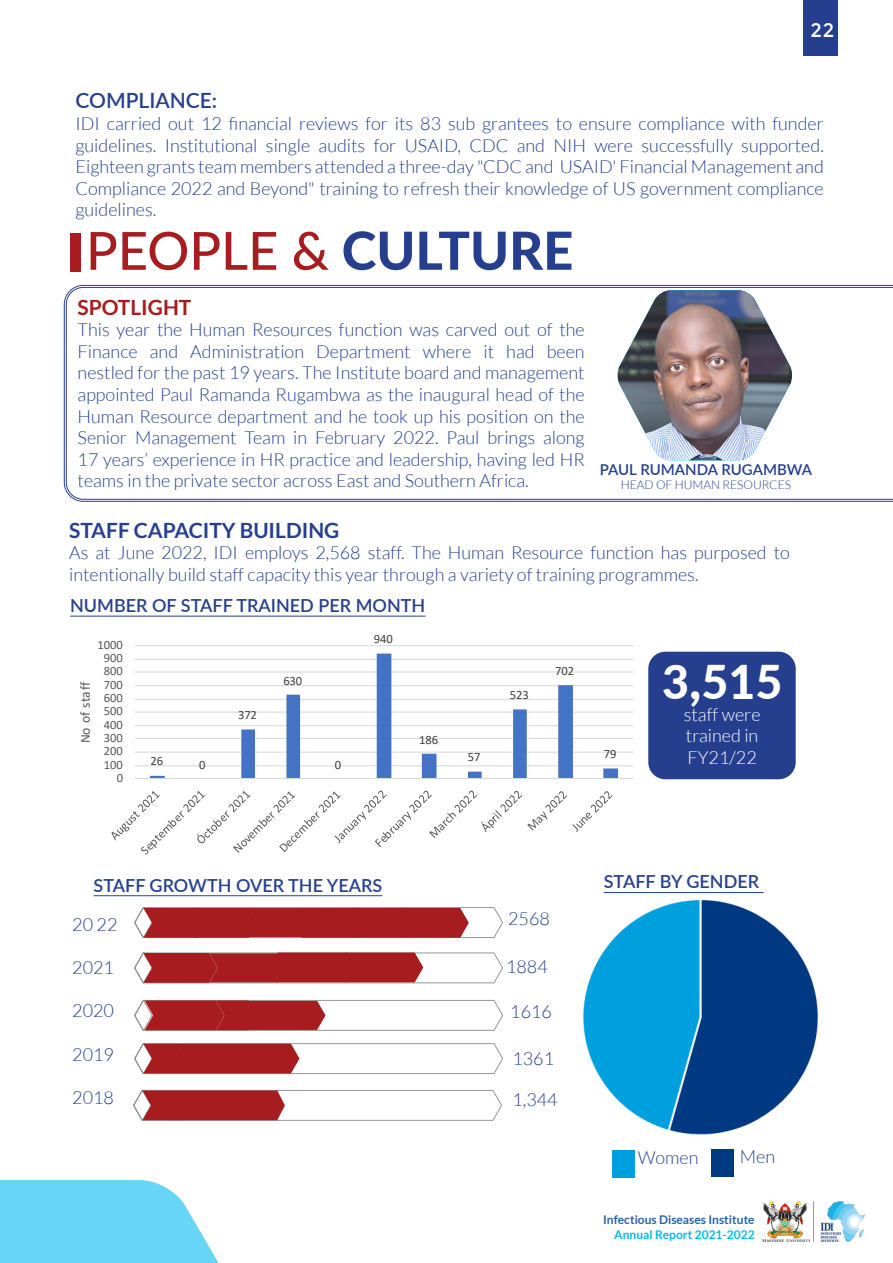
<style>
.page{position:relative;width:893px;height:1263px;background:#fff}
.page>*{position:absolute;margin:0;border:0;box-sizing:border-box;transform-origin:0 0}
.Main_Heading{font:500 52.5px "Lato";color:#a61c1f}
.Main_Heading-2{font:800 46.5px "Lato";color:#fff}
.Body_text{font:700 21px "Lato";color:#27408e}
.Sub_Heading{font:600 21px "Lato";color:#27408e}
.Body_text-2{font:700 21px "Lato";color:#a61c1f}
.t1{font:19.5px "Montserrat";color:#fff}
.Body_text-3{font:300 18px/21.6px "Lato";color:#27408e;text-align:justify}
.Body_text-4{font:600 18px "Lato";color:#27408e}
.Body_text-5{font:300 18px "Lato";color:#fff}
.Body_text-6{font:600 15px "Lato";letter-spacing:-.005em;color:#27408e}
.t2{font:13.65px "Calibri";color:#595959}
.t3{font:12.6px "Calibri";letter-spacing:-.005em;color:#595959}
.t4{font:12.6px "Calibri";letter-spacing:-.005em;color:#404040}
.t5{font:700 12px "Lato";color:#2862ab}
.t6{font:700 12px "Lato";color:#00baf1}
.Body_text-7{font:300 12px "Lato";color:#27408e}
.s1{font-weight:800;color:#253f8e}
.s2{font-size:52.5px}
</style>
<div class="page">
<svg style="left:0;top:1180px;width:219px;height:83px"></svg>
<svg style="left:64px;top:285px;width:829px;height:217px"></svg>
<svg style="left:66px;top:287px;width:827px;height:213px"></svg>
<div style="left:804px;top:0;width:34px;height:55px;background:#253f8e"></div>
<img style="left:762px;top:1202px;width:104px;height:40px">
<div style="left:70px;top:233px;width:11px;height:38px;background:#a61c1f"></div>
<hr style="left:135px;top:765px;width:498px;height:1px;background:#d9d9d9">
<hr style="left:135px;top:752px;width:498px;height:1px;background:#d9d9d9">
<hr style="left:135px;top:738px;width:498px;height:1px;background:#d9d9d9">
<hr style="left:135px;top:725px;width:498px;height:1px;background:#d9d9d9">
<hr style="left:135px;top:711px;width:498px;height:2px;background:#d9d9d9">
<hr style="left:135px;top:699px;width:498px;height:1px;background:#d9d9d9">
<hr style="left:135px;top:685px;width:498px;height:1px;background:#d9d9d9">
<hr style="left:135px;top:671px;width:498px;height:1px;background:#d9d9d9">
<hr style="left:135px;top:659px;width:498px;height:1px;background:#d9d9d9">
<hr style="left:135px;top:645px;width:498px;height:1px;background:#d9d9d9">
<svg style="left:150px;top:653px;width:468px;height:125px"></svg>
<hr style="left:135px;top:778px;width:498px;height:1px;background:#d9d9d9">
<svg style="left:111px;top:790px;width:502px;height:65px"></svg>
<div style="left:648px;top:652px;width:148px;height:127px;background:#253f8e;border-radius:17px"></div>
<hr style="left:70px;top:616px;width:355px;height:1px;background:#27408e">
<hr style="left:94px;top:895px;width:288px;height:1px;background:#27408e">
<svg style="left:134px;top:1043px;width:369px;height:31px"></svg>
<svg style="left:134px;top:1000px;width:369px;height:31px"></svg>
<svg style="left:133px;top:1090px;width:369px;height:31px"></svg>
<svg style="left:134px;top:907px;width:369px;height:31px"></svg>
<svg style="left:134px;top:952px;width:369px;height:31px"></svg>
<img style="left:583px;top:892px;width:235px;height:243px">
<hr style="left:604px;top:892px;width:160px;height:1px;background:#27408e">
<div style="left:711px;top:1149px;width:23px;height:28px;background:#003882"></div>
<div style="left:612px;top:1150px;width:23px;height:28px;background:#00a0df"></div>
<p class="t1" style="left:810px;top:19px;width:25px">22</p>
<p class="Sub_Heading" style="left:75px;top:85px;width:143px">COMPLIANCE:</p>
<p class="Body_text-3" style="left:75px;top:113px;width:750px">IDI carried out 12 financial reviews for its 83 sub grantees to ensure compliance with funder guidelines. Institutional single audits for USAID, CDC and NIH were successfully supported.<br>Eighteen grants team members attended a three-day "CDC and USAID' Financial Management and Compliance 2022 and Beyond" training to refresh their knowledge of US government compliance guidelines.</p>
<p class="Main_Heading" style="left:86px;top:213px;width:489px">PEOPLE &amp; <span class="s1">CULTURE</span></p>
<p class="Body_text-2" style="left:78px;top:295px;width:115px">SPOTLIGHT</p>
<p class="Body_text-3" style="left:78px;top:319px;width:509px">This year the Human Resources function was carved out of the Finance and Administration Department where it had been nestled for the past 19 years. The Institute board and management appointed Paul Ramanda Rugambwa as the inaugural head of the Human Resource department and he took up his position on the Senior Management Team in February 2022. Paul brings along 17 years’ experience in HR practice and leadership, having led HR teams in the private sector across East and Southern Africa.</p>
<p class="Body_text-6" style="left:600px;top:458px;width:214px">PAUL RUMANDA RUGAMBWA</p>
<p class="Body_text-7" style="left:621px;top:478px;width:172px">HEAD OF HUMAN RESOURCES</p>
<p class="Body_text" style="left:69px;top:518px;width:272px">STAFF CAPACITY BUILDING</p>
<p class="Body_text-3" style="left:69px;top:542px;width:722px">As at June 2022, IDI employs 2,568 staff. The Human Resource function has purposed to intentionally build staff capacity this year through a variety of training programmes.</p>
<p class="Body_text-4" style="left:70px;top:592px;width:357px">NUMBER OF STAFF TRAINED PER MONTH</p>
<p class="t2" style="left:76px;top:743px;width:63px;rotate:-90deg">No of staff</p>
<p class="t3" style="left:98px;top:636px;width:27px">1000</p>
<p class="t3" style="left:104px;top:649px;width:20px">900</p>
<p class="t3" style="left:104px;top:662px;width:20px">800</p>
<p class="t3" style="left:104px;top:676px;width:20px">700</p>
<p class="t3" style="left:104px;top:689px;width:20px">600</p>
<p class="t3" style="left:104px;top:702px;width:20px">500</p>
<p class="t3" style="left:104px;top:716px;width:20px">400</p>
<p class="t3" style="left:104px;top:729px;width:20px">300</p>
<p class="t3" style="left:104px;top:742px;width:20px">200</p>
<p class="t3" style="left:104px;top:756px;width:20px">100</p>
<p class="t3" style="left:117px;top:769px;width:8px">0</p>
<p class="t4" style="left:151px;top:752px;width:14px">26</p>
<p class="t4" style="left:199px;top:756px;width:8px">0</p>
<p class="t4" style="left:238px;top:706px;width:20px">372</p>
<p class="t4" style="left:283px;top:672px;width:20px">630</p>
<p class="t4" style="left:335px;top:756px;width:8px">0</p>
<p class="t4" style="left:374px;top:630px;width:20px">940</p>
<p class="t4" style="left:419px;top:731px;width:20px">186</p>
<p class="t4" style="left:468px;top:748px;width:14px">57</p>
<p class="t4" style="left:510px;top:686px;width:20px">523</p>
<p class="t4" style="left:555px;top:662px;width:20px">702</p>
<p class="t4" style="left:604px;top:745px;width:14px">79</p>
<p class="Main_Heading-2" style="left:662px;top:648px;width:122px">3<span class="s2">,</span>515</p>
<p class="Body_text-5" style="left:684px;top:705px;width:78px">staff were</p>
<p class="Body_text-5" style="left:686px;top:726px;width:74px">trained in</p>
<p class="Body_text-5" style="left:687px;top:748px;width:71px">FY21/22</p>
<p class="Body_text-4" style="left:94px;top:872px;width:290px">STAFF GROWTH OVER THE YEARS</p>
<p class="Body_text-3" style="left:72px;top:914px;width:47px">20 22</p>
<p class="Body_text-3" style="left:72px;top:957px;width:43px">2021</p>
<p class="Body_text-3" style="left:72px;top:1000px;width:43px">2020</p>
<p class="Body_text-3" style="left:72px;top:1043px;width:43px">2019</p>
<p class="Body_text-3" style="left:72px;top:1086px;width:43px">2018</p>
<p class="Body_text-3" style="left:512px;top:1088px;width:47px">1,344</p>
<p class="Body_text-3" style="left:508px;top:907px;width:43px">2568</p>
<p class="Body_text-3" style="left:506px;top:956px;width:43px">1884</p>
<p class="Body_text-3" style="left:510px;top:1001px;width:43px">1616</p>
<p class="Body_text-3" style="left:512px;top:1048px;width:43px">1361</p>
<p class="Body_text-4" style="left:604px;top:869px;width:157px">STAFF BY GENDER</p>
<p class="Body_text-3" style="left:638px;top:1146px;width:62px">Women</p>
<p class="Body_text-3" style="left:740px;top:1145px;width:37px">Men</p>
<p class="t5" style="left:603px;top:1213px;width:153px">Infectious Diseases Institute</p>
<p class="t6" style="left:614px;top:1227px;width:142px">Annual Report 2021-2022</p>
</div>
